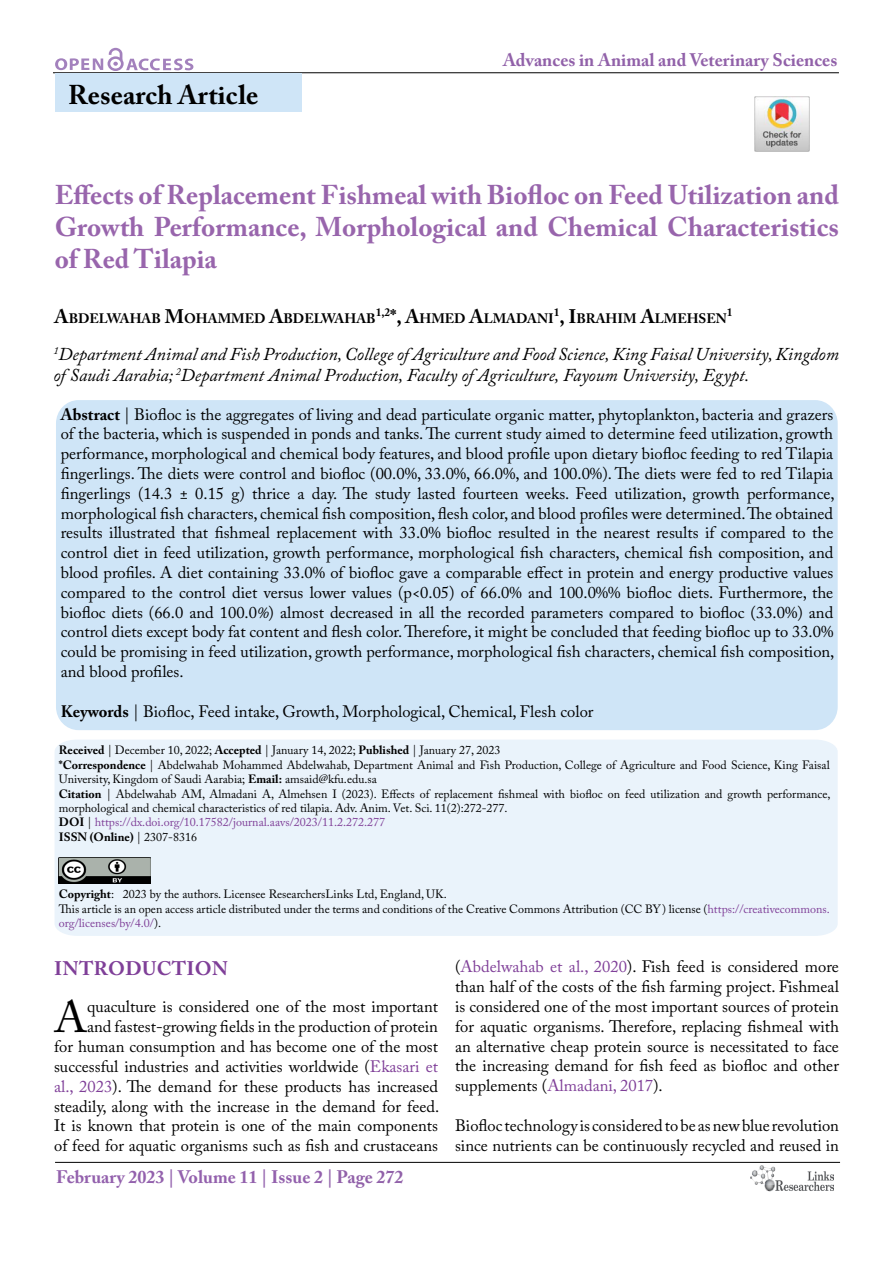
<style>
.page{position:relative;width:893px;height:1263px;background:#fff}
.page>*{position:absolute;margin:0;border:0;box-sizing:border-box;transform-origin:0 0}
.t1{font:44.4px "Adobe Caslon Pro";color:#000}
.t2{font:700 27px/32.4px "Adobe Caslon Pro";color:#7f3f98;text-align:justify}
.t3{font:700 27px "Adobe Caslon Pro";letter-spacing:.005em;color:#000}
.t4{font:700 19.5px "Adobe Caslon Pro";letter-spacing:.015em;color:#7f3f98}
.t5{font:italic 18px/21.6px "Adobe Caslon Pro";color:#000}
.t6{font:700 18px "Adobe Caslon Pro";color:#9161a9}
.t7{font:700 18px "Adobe Caslon Pro";color:#9361ad}
.t8{font:16.5px/19.8px "Adobe Caslon Pro";color:#000;text-align:justify}
.t9{font:700 13.65px "Adobe Caslon Pro";color:#000}
.t10{font:12px/14.4px "Adobe Caslon Pro";color:#000}
.t11{font:700 11.4px "Adobe Caslon Pro";color:#000}
.s1{font-size:19.5px}
.s2{font-weight:700}
.s3{font-style:italic}
.s4{color:#7f3f98}
.s5{color:#9161a9}
</style>
<div class="page">
<hr style="left:53px;top:72px;width:786px;height:1px;background:#000">
<hr style="left:55px;top:1162px;width:785px;height:1px;background:#000">
<svg style="left:55px;top:48px;width:138px;height:23px"></svg>
<img style="left:750px;top:1166px;width:83px;height:26px">
<div style="left:55px;top:74px;width:247px;height:38px;background:#cfe5f7"></div>
<div style="left:56px;top:400px;width:782px;height:330px;background:#cfe5f7;border-radius:23px"></div>
<div style="left:55px;top:740px;width:783px;height:196px;background:#eaf3fb"></div>
<img style="left:59px;top:858px;width:91px;height:25px">
<img style="left:754px;top:96px;width:55px;height:56px">
<h2 class="t3" style="left:68px;top:79px;width:192px">Research Article</h2>
<p class="t6" style="left:503px;top:50px;width:336px">Advances in Animal and Veterinary Sciences</p>
<h2 class="t2" style="left:55px;top:178px;width:786px">Effects of Replacement Fishmeal with Biofloc on Feed Utilization and Growth Performance, Morphological and Chemical Characteristics of Red Tilapia</h2>
<p class="t9" style="left:55px;top:310px;width:167px"><span class="s1">A</span>BDELWAHAB <span class="s1">M</span>OHAMM</p>
<p class="t9" style="left:245px;top:310px;width:483px">ED <span class="s1">A</span>BDELWAHAB<sup>1,2</sup><span class="s1">*, A</span>HMED <span class="s1">A</span>LMADANI<sup>1</sup><span class="s1">, I</span>BRAHIM <span class="s1">A</span>LMEHSEN</p>
<p class="t11" style="left:727px;top:306px;width:7px">1</p>
<p class="t5" style="left:53px;top:343px;width:787px"><sup>1</sup>Department Animal and Fish Production, College of Agriculture and Food Science, King Faisal University, Kingdom of Saudi Aarabia; <sup>2</sup>Department Animal Production, Faculty of Agriculture, Fayoum University, Egypt.</p>
<p class="t8" style="left:61px;top:404px;width:775px"><span class="s2">Abstract</span> | Biofloc is the aggregates of living and dead particulate organic matter, phytoplankton, bacteria and grazers of the bacteria, which is suspended in ponds and tanks. The current study aimed to determine feed utilization, growth performance, morphological and chemical body features, and blood profile upon dietary biofloc feeding to red Tilapia fingerlings. The diets were control and biofloc (00.0%, 33.0%, 66.0%, and 100.0%). The diets were fed to red Tilapia fingerlings (14.3 ± 0.15 g) thrice a day. The study lasted fourteen weeks. Feed utilization, growth performance, morphological fish characters, chemical fish composition, flesh color, and blood profiles were determined. The obtained results illustrated that fishmeal replacement with 33.0% biofloc resulted in the nearest results if compared to the control diet in feed utilization, growth performance, morphological fish characters, chemical fish composition, and blood profiles. A diet containing 33.0% of biofloc gave a comparable effect in protein and energy productive values compared to the control diet versus lower values (p&lt;0.05) of 66.0% and 100.0%% biofloc diets. Furthermore, the biofloc diets (66.0 and 100.0<span class="s3">%</span>) almost decreased in all the recorded parameters compared to biofloc (33.0%) and control diets except body fat content and flesh color. Therefore, it might be concluded that feeding biofloc up to 33.0% could be promising in feed utilization, growth performance, morphological fish characters, chemical fish composition, and blood profiles.</p>
<p class="t8" style="left:61px;top:701px;width:534px"><span class="s2">Keywords</span> | Biofloc, Feed intake, Growth, Morphological, Chemical, Flesh color</p>
<p class="t10" style="left:59px;top:743px;width:773px"><span class="s2">Received</span> | December 10, 2022; <span class="s2">Accepted</span> | January 14, 2022; <span class="s2">Published</span> | January 27, 2023<br><span class="s2">*Correspondence</span> | Abdelwahab Mohammed Abdelwahab, Department Animal and Fish Production, College of Agriculture and Food Science, King Faisal University, Kingdom of Saudi Aarabia; <span class="s2">Email:</span> amsaid@kfu.edu.sa<br><span class="s2">Citation</span> | Abdelwahab AM, Almadani A, Almehsen I (2023). Effects of replacement fishmeal with biofloc on feed utilization and growth performance, morphological and chemical characteristics of red tilapia. Adv. Anim. Vet. Sci. 11(2):272-277.<br><span class="s2">DOI</span> | <span class="s4">https://dx.doi.org/10.17582/journal.aavs/2023/11.2.272.277<br></span><span class="s2">ISSN (Online)</span> | 2307-8316</p>
<p class="t10" style="left:59px;top:887px;width:772px"><span class="s2">Copyright</span>: 2023 by the authors. Licensee ResearchersLinks Ltd, England, UK.<br>This article is an open access article distributed under the terms and conditions of the Creative Commons Attribution (CC BY) license (<span class="s4">https://creativecommons. org/licenses/by/4.0/</span>).</p>
<p class="t4" style="left:54px;top:956px;width:175px">INTRODUCTION</p>
<h1 class="t1" style="left:54px;top:991px;width:34px">A</h1>
<p class="t8" style="left:54px;top:997px;width:387px;text-align:right">quaculture is considered one of the most important<br>and fastest-growing fields in the production of protein<br>for human consumption and has become one of the most successful industries and activities worldwide (<span class="s4">Ekasari et al., 2023</span>). The demand for these products has increased steadily, along with the increase in the demand for feed.<br>It is known that protein is one of the main components of feed for aquatic organisms such as fish and crustaceans</p>
<p class="t7" style="left:56px;top:1166px;width:349px">February 2023 | Volume 11 | Issue 2 <span class="s5">| Page 272</span></p>
<p class="t8" style="left:455px;top:957px;width:385px">(<span class="s4">Abdelwahab et al., 2020</span>). Fish feed is considered more than half of the costs of the fish farming project. Fishmeal is considered one of the most important sources of protein for aquatic organisms. Therefore, replacing fishmeal with an alternative cheap protein source is necessitated to face the increasing demand for fish feed as biofloc and other supplements (<span class="s4">Almadani, 2017</span>).</p>
<p class="t8" style="left:455px;top:1115px;width:385px">Biofloc technology is considered to be as new blue revolution since nutrients can be continuously recycled and reused in</p>
</div>
